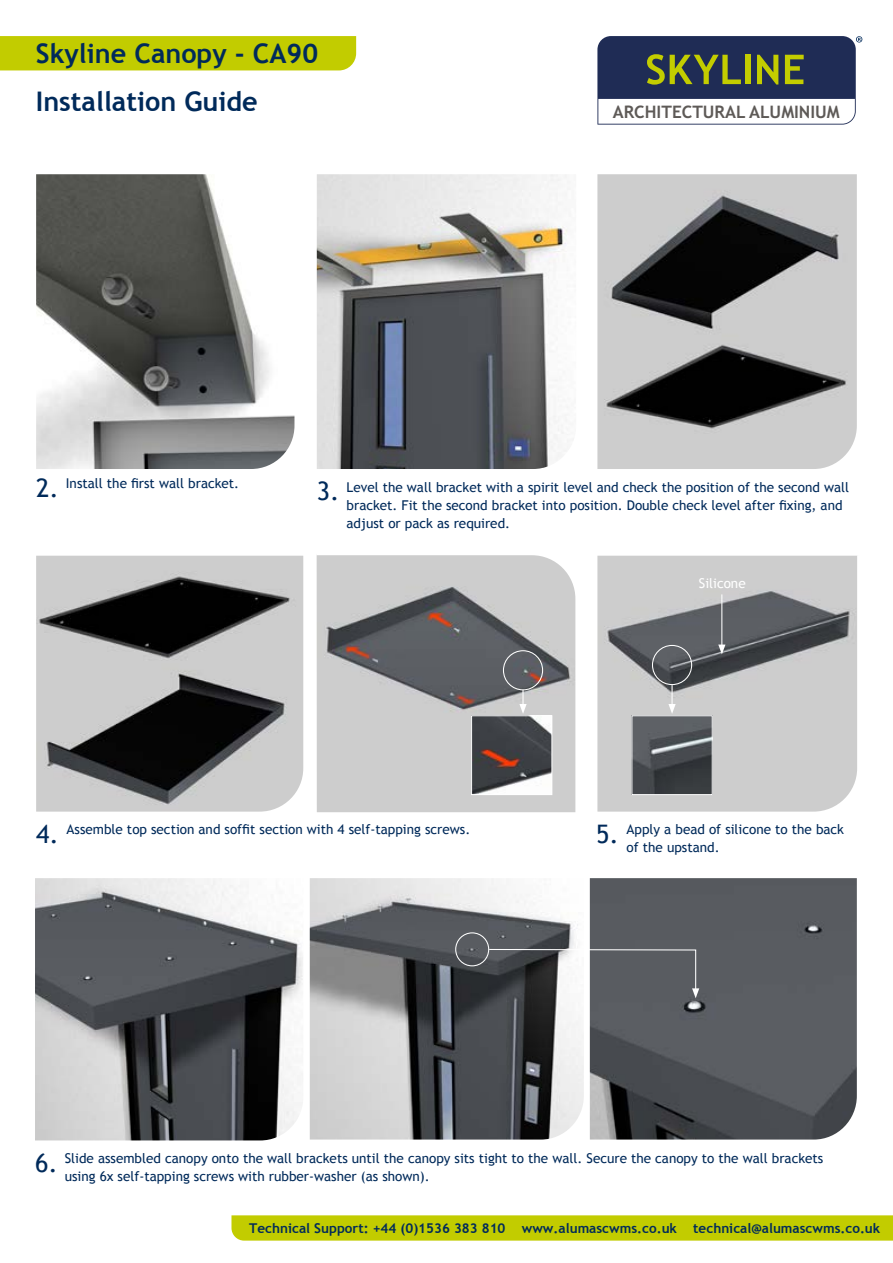
<style>
.page{position:relative;width:893px;height:1263px;background:#fff}
.page>*{position:absolute;margin:0;border:0;box-sizing:border-box;transform-origin:0 0}
.t1{font:700 27px/47.4px "Trebuchet MS";color:#002a5a}
.t2{font:25.5px "Trebuchet MS";color:#002a5a}
.t3{font:700 17.25px "Trebuchet MS";color:#5e5a57}
.t4{font:13.5px/18px "Trebuchet MS";color:#002a5a}
.t5{font:700 13.5px "Trebuchet MS";color:#002a5a}
.Annotations{font:13.5px "Trebuchet MS";color:#fff}
</style>
<div class="page">
<div style="left:231px;top:1215px;width:662px;height:25px;background:#c2cc00"></div>
<svg style="left:597px;top:36px;width:265px;height:89px"></svg>
<div style="left:0;top:36px;width:356px;height:34px;background:#c2cc00"></div>
<img style="left:317px;top:555px;width:258px;height:257px">
<img style="left:597px;top:556px;width:260px;height:256px">
<img style="left:36px;top:556px;width:267px;height:256px">
<img style="left:317px;top:174px;width:251px;height:295px">
<img style="left:597px;top:174px;width:260px;height:295px">
<img style="left:36px;top:174px;width:258px;height:295px">
<img style="left:310px;top:878px;width:274px;height:261px">
<img style="left:590px;top:878px;width:267px;height:261px">
<img style="left:35px;top:878px;width:268px;height:262px">
<img style="left:473px;top:717px;width:77px;height:76px">
<div style="left:471px;top:715px;width:81px;height:80px;border:1px solid #fff"></div>
<img style="left:633px;top:717px;width:78px;height:76px">
<div style="left:631px;top:715px;width:82px;height:80px;border:1px solid #fff"></div>
<svg style="left:488px;top:948px;width:211px;height:50px"></svg>
<div style="left:455px;top:932px;width:34px;height:34px;border:1px solid #fff;border-radius:50%"></div>
<hr style="left:721px;top:594px;width:1px;height:53px;background:#fff">
<svg style="left:718px;top:644px;width:7px;height:10px"></svg>
<svg style="left:519px;top:690px;width:8px;height:24px"></svg>
<hr style="left:671px;top:685px;width:2px;height:21px;background:#fff">
<svg style="left:668px;top:704px;width:8px;height:10px"></svg>
<div style="left:503px;top:650px;width:40px;height:40px;border:1px solid #fff;border-radius:50%"></div>
<div style="left:652px;top:645px;width:40px;height:40px;border:1px solid #fff;border-radius:50%"></div>
<h1 class="t1" style="left:36px;top:30px;width:284px">Skyline Canopy - CA90<br>Installation Guide</h1>
<p class="t3" style="left:613px;top:101px;width:228px">ARCHITECTURAL ALUMINIUM</p>
<p class="t2" style="left:36px;top:473px;width:24px">2.</p>
<p class="t4" style="left:66px;top:475px;width:175px">Install the first wall bracket.</p>
<p class="t2" style="left:317px;top:476px;width:24px">3.</p>
<p class="t4" style="left:347px;top:478px;width:504px">Level the wall bracket with a spirit level and check the position of the second wall bracket. Fit the second bracket into position. Double check level after fixing, and adjust or pack as required.</p>
<p class="Annotations" style="left:699px;top:575px;width:48px">Silicone</p>
<p class="t4" style="left:67px;top:821px;width:405px">Assemble top section and soffit section with 4 self-tapping screws.</p>
<p class="t4" style="left:627px;top:821px;width:219px">Apply a bead of silicone to the back of the upstand.</p>
<p class="t2" style="left:36px;top:819px;width:24px">4.</p>
<p class="t2" style="left:596px;top:819px;width:24px">5.</p>
<p class="t2" style="left:35px;top:1148px;width:24px">6.</p>
<p class="t4" style="left:65px;top:1149px;width:760px">Slide assembled canopy onto the wall brackets until the canopy sits tight to the wall. Secure the canopy to the wall brackets using 6x self-tapping screws with rubber-washer (as shown).</p>
<p class="t5" style="left:249px;top:1220px;width:633px">Technical Support: +44 (0)1536 383 810 www.alumascwms.co.uk technical@alumascwms.co.uk</p>
</div>
